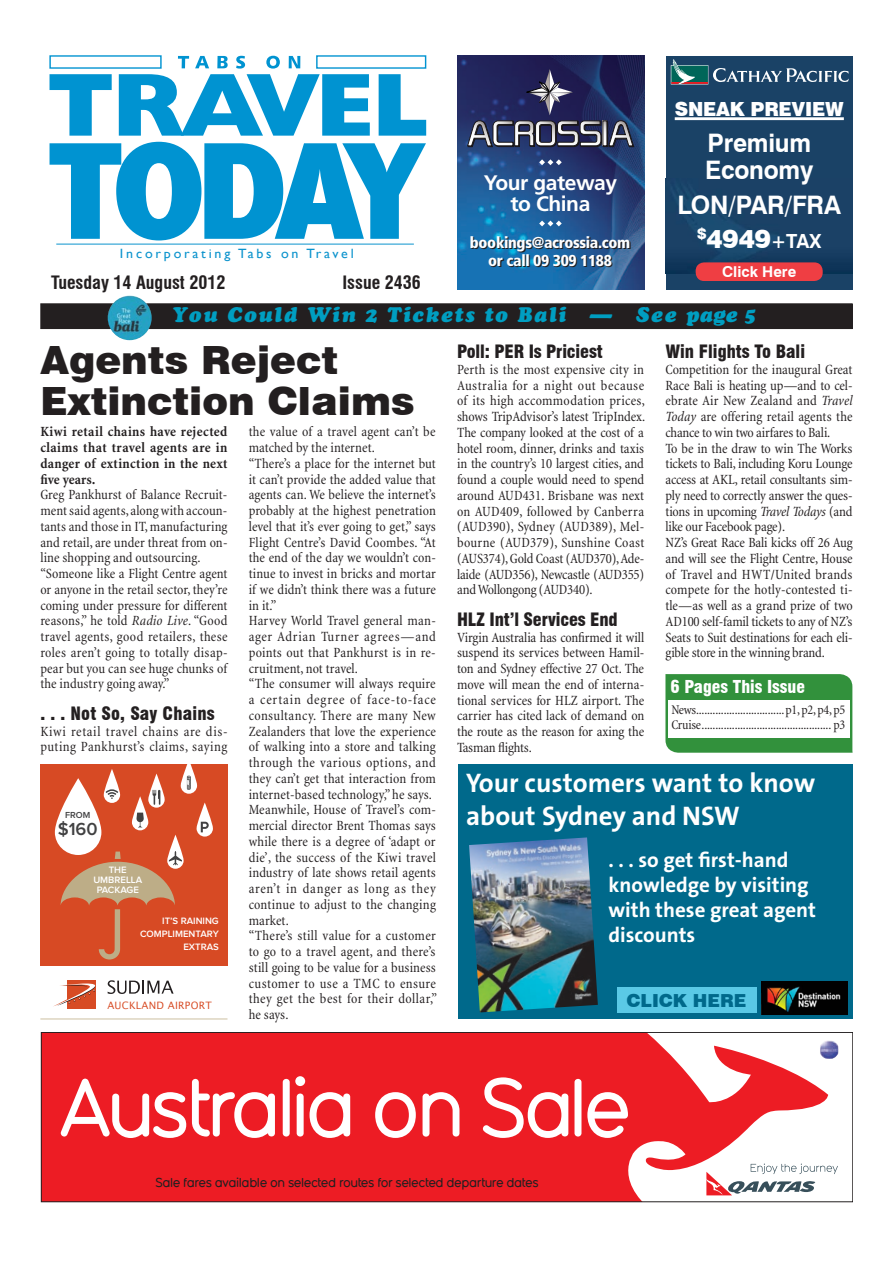
<style>
.page{position:relative;width:893px;height:1263px;background:#fff}
.page>*{position:absolute;margin:0;border:0;box-sizing:border-box;transform-origin:0 0}
.t1{font:500 81px "QF Spirit";letter-spacing:-.06em;color:#fff}
.t2{font:900 39px/40.5px "Swiss 721 BT";color:#231f20}
.t3{font:700 27px/32.4px "The Sans B7";color:#fff}
.t4{font:700 25.5px/27px "Swiss 721 BT";letter-spacing:-.01em;color:#fff}
.t5{font:700 21px/25.2px "The Sans B7";color:#fff}
.t6{font:italic 21px "Cooper Black Std";letter-spacing:.08em;color:#009ec1}
.t7{font:700 21px/21px "Frutiger";letter-spacing:-.02em;color:#fff;text-align:center}
.t8{font:900 19.5px "Swiss 721 BT";letter-spacing:-.01em;color:#fff}
.t9{font:600 18.15px "Proxima Nova";color:#414142}
.t10{font:900 condensed 18px "Swiss 721 BT";letter-spacing:-.01em;color:#231f20}
.t11{font:700 condensed 18px "Swiss 721 BT";color:#231f20}
.t12{font:900 condensed 18px "Swiss 721 BT";letter-spacing:.01em;color:#231f20}
.t13{font:900 18px "Swiss 721 BT";color:#00698b}
.t14{font:900 condensed 17.4px "Swiss 721 BT";color:#fff}
.t15{font:900 condensed 15.75px/18.8px "Frutiger";letter-spacing:-.02em;color:#fff;text-align:center}
.t16{font:700 15px "Swiss 721 BT";color:#fff}
.t17{font:condensed 14.25px/15.8px "Minion";letter-spacing:.005em;color:#231f20}
.t18{font:700 condensed 14.25px/15.8px "Minion";letter-spacing:.02em;color:#231f20;text-align:justify}
.t19{font:condensed 14.25px/15.8px "Minion";letter-spacing:.035em;color:#231f20}
.t20{font:condensed 13.5px/15px "Minion";letter-spacing:-.015em;color:#231f20}
.t21{font:13.5px "Gill Sans";letter-spacing:.2em;color:#0b93cd;scale:1.04 1}
.t22{font:500 12.75px "QF Spirit";letter-spacing:-.03em;color:#231f20}
.t23{font:10.2px "Lucida Sans";letter-spacing:.025em;color:#d74b24}
.t24{font:600 9.6px/9.6px "Proxima Nova";color:#fff;text-align:center}
.t25{font:600 9px "Proxima Nova";color:#414142}
.s1{font-weight:900}
.s2{font-size:19.5px}
.s3{font-style:italic}
</style>
<div class="page">
<hr style="left:56px;top:244px;width:358px;height:1px;background:#0b93cd">
<svg style="left:50px;top:142px;width:376px;height:98px"></svg>
<svg style="left:49px;top:55px;width:377px;height:81px"></svg>
<svg style="left:665px;top:674px;width:188px;height:79px;background:#379441"></svg>
<div style="left:668px;top:700px;width:182px;height:38px;background:#fff"></div>
<img style="left:457px;top:55px;width:187px;height:234px">
<svg style="left:539px;top:159px;width:23px;height:6px"></svg>
<svg style="left:539px;top:221px;width:23px;height:5px"></svg>
<svg style="left:467px;top:121px;width:167px;height:26px;background:#5e6378"></svg>
<svg style="left:526px;top:69px;width:47px;height:46px;background:#45436b"></svg>
<div style="left:458px;top:764px;width:395px;height:255px;background:#00698b"></div>
<div style="left:617px;top:987px;width:139px;height:26px;background:#5ac9e6"></div>
<img style="left:762px;top:981px;width:85px;height:34px">
<img style="left:469px;top:837px;width:129px;height:175px">
<div style="left:40px;top:764px;width:187px;height:201px;background:#d74a24"></div>
<svg style="left:55px;top:778px;width:46px;height:77px;fill:#fff"></svg>
<svg style="left:148px;top:773px;width:17px;height:35px"></svg>
<svg style="left:167px;top:835px;width:17px;height:34px"></svg>
<svg style="left:104px;top:769px;width:16px;height:34px"></svg>
<svg style="left:197px;top:802px;width:16px;height:34px"></svg>
<svg style="left:132px;top:796px;width:16px;height:34px"></svg>
<svg style="left:108px;top:980px;width:66px;height:14px"></svg>
<div style="left:67px;top:980px;width:29px;height:29px;background:#d74b24"></div>
<svg style="left:54px;top:983px;width:42px;height:23px"></svg>
<hr style="left:40px;top:1018px;width:187px;height:1px;background:#ccbfa0">
<svg style="left:153px;top:789px;width:7px;height:16px"></svg>
<svg style="left:61px;top:851px;width:121px;height:108px"></svg>
<svg style="left:106px;top:789px;width:12px;height:10px"></svg>
<svg style="left:201px;top:822px;width:8px;height:10px"></svg>
<svg style="left:137px;top:813px;width:7px;height:14px"></svg>
<svg style="left:181px;top:764px;width:16px;height:30px"></svg>
<svg style="left:43px;top:1034px;width:785px;height:166px;background:#ef373e"></svg>
<div style="left:41px;top:1032px;width:812px;height:170px;border:1px solid #231f20"></div>
<svg style="left:706px;top:1163px;width:132px;height:32px"></svg>
<img style="left:820px;top:1040px;width:18px;height:19px">
<div style="left:666px;top:56px;width:187px;height:234px;background:#1a4266"></div>
<img style="left:666px;top:188px;width:187px;height:86px">
<div style="left:696px;top:262px;width:127px;height:19px;background:#ef3e43;border-radius:9px"></div>
<svg style="left:671px;top:59px;width:178px;height:25px"></svg>
<hr style="left:675px;top:117px;width:169px;height:3px;background:#fff">
<div style="left:41px;top:304px;width:811px;height:25px;background:#231f20"></div>
<div style="left:40px;top:303px;width:813px;height:26px;border:1px solid #231f20"></div>
<img style="left:108px;top:295px;width:44px;height:45px;border-radius:22px">
<p class="t21" style="left:120px;top:246px;width:226px">Incorporating Tabs on Travel</p>
<p class="t11" style="left:51px;top:272px;width:176px">Tuesday 14 August 2012</p>
<p class="t11" style="left:342px;top:272px;width:80px">Issue 2436</p>
<h3 class="t7" style="left:484px;top:172px;width:135px">Your gateway to China</h3>
<p class="t15" style="left:470px;top:233px;width:162px">bookings@acrossia.com or call 09 309 1188</p>
<h3 class="t8" style="left:675px;top:98px;width:171px">SNEAK PREVIEW</h3>
<h3 class="t4" style="left:705px;top:129px;width:110px">Premium<br>Economy</h3>
<h3 class="t4" style="left:677px;top:188px;width:165px;line-height:33.5px;text-align:center">LON/PAR/FRA <sup>$</sup><span class="s1">4949</span><span class="s2">+TAX</span></h3>
<p class="t16" style="left:722px;top:262px;width:76px">Click Here</p>
<h3 class="t6" style="left:172px;top:301px;width:585px">You Could Win 2 Tickets to Bali — See page 5</h3>
<h2 class="t2" style="left:40px;top:340px;width:376px">Agents Reject<br>Extinction Claims</h2>
<p class="t17" style="left:249px;top:424px;width:190px">the value of a travel agent can’t be matched by the internet.<br>“There’s a place for the internet but it can’t provide the added value that agents can. We believe the internet’s probably at the highest penetration level that it’s ever going to get,” says<br>Flight Centre’s David Coombes. “At the end of the day we wouldn’t con&shy;tinue to invest in bricks and mortar if we didn’t think there was a future in it.”<br>Harvey World Travel general man&shy;ager Adrian Turner agrees—and points out that Pankhurst is in re&shy;cruitment, not travel.<br>“The consumer will always require a certain degree of face-to-face consultancy. There are many New<br>Zealanders that love the experience of walking into a store and talking through the various options, and they can’t get that interaction from internet-based technology,” he says.<br>Meanwhile, House of Travel’s com&shy;mercial director Brent Thomas says while there is a degree of ‘adapt or die’, the success of the Kiwi travel industry of late shows retail agents aren’t in danger as long as they continue to adjust to the changing market.<br>“There’s still value for a customer to go to a travel agent, and there’s still going to be value for a business customer to use a TMC to ensure they get the best for their dollar,” he says.</p>
<p class="t18" style="left:40px;top:424px;width:189px">Kiwi retail chains have rejected claims that travel agents are in danger of extinction in the next five years.</p>
<p class="t17" style="left:40px;top:487px;width:189px">Greg Pankhurst of Balance Recruit&shy;ment said agents, along with accoun&shy;tants and those in IT, manufacturing and retail, are under threat from on&shy;line shopping and outsourcing. “Someone like a Flight Centre agent or anyone in the retail sector, they’re coming under pressure for different reasons,” he told <span class="s3">Radio Live</span>. “Good travel agents, good retailers, these roles aren’t going to totally disap&shy;pear but you can see huge chunks of the industry going away.”</p>
<p class="t12" style="left:40px;top:703px;width:176px">. . . Not So, Say Chains</p>
<p class="t19" style="left:40px;top:724px;width:189px">Kiwi retail travel chains are dis&shy;puting Pankhurst’s claims, saying</p>
<p class="t25" style="left:65px;top:811px;width:27px">FROM</p>
<p class="t9" style="left:58px;top:821px;width:41px">$160</p>
<p class="t24" style="left:93px;top:866px;width:50px">THE<br>UMBRELLA<br>PACKAGE</p>
<p class="t24" style="left:140px;top:915px;width:80px;line-height:12.8px;text-align:right">IT’S RAINING<br>COMPLIMENTARY<br>EXTRAS</p>
<p class="t23" style="left:107px;top:999px;width:106px">AUCKLAND AIRPORT</p>
<p class="t10" style="left:457px;top:341px;width:147px">Poll: PER Is Priciest</p>
<p class="t17" style="left:457px;top:362px;width:190px;text-align:justify">Perth is the most expensive city in Australia for a night out because of its high accommodation prices, shows TripAdvisor’s latest TripIndex.<br>The company looked at the cost of a hotel room, dinner, drinks and taxis in the country’s 10 largest cities, and found a couple would need to spend around AUD431. Brisbane was next on AUD409, followed by Canberra (AUD390), Sydney (AUD389), Mel&shy;bourne (AUD379), Sunshine Coast (AUS374), Gold Coast (AUD370), Ade&shy;laide (AUD356), Newcastle (AUD355) and Wollongong (AUD340).</p>
<p class="t10" style="left:457px;top:609px;width:162px">HLZ Int’l Services End</p>
<p class="t17" style="left:457px;top:630px;width:189px;text-align:justify">Virgin Australia has confirmed it will suspend its services between Hamil&shy;ton and Sydney effective 27 Oct. The move will mean the end of interna&shy;tional services for HLZ airport. The carrier has cited lack of demand on the route as the reason for axing the Tasman flights.</p>
<p class="t10" style="left:665px;top:341px;width:141px">Win Flights To Bali</p>
<p class="t17" style="left:665px;top:362px;width:189px">Competition for the inaugural Great Race Bali is heating up—and to cel&shy;ebrate Air New Zealand and <span class="s3">Travel Today</span> are offering retail agents the chance to win two airfares to Bali.<br>To be in the draw to win The Works tickets to Bali, including Koru Lounge access at AKL, retail consultants sim&shy;ply need to correctly answer the ques&shy;tions in upcoming <span class="s3">Travel Todays</span> (and like our Facebook page).<br>NZ’s Great Race Bali kicks off 26 Aug and will see the Flight Centre, House of Travel and HWT/United brands compete for the hotly-contested ti&shy;tle—as well as a grand prize of two AD100 self-famil tickets to any of NZ’s Seats to Suit destinations for each eli&shy;gible store in the winning brand.</p>
<p class="t14" style="left:670px;top:676px;width:136px">6 Pages This Issue</p>
<p class="t20" style="left:671px;top:703px;width:176px">News................................p1, p2, p4, p5<br>Cruise............................................... p3</p>
<h3 class="t3" style="left:466px;top:768px;width:351px">Your customers want to know about Sydney and NSW</h3>
<h3 class="t5" style="left:608px;top:847px;width:209px">. . . so get first-hand knowledge by visiting with these great agent discounts</h3>
<p class="t13" style="left:626px;top:990px;width:121px">click here</p>
<h1 class="t1" style="left:59px;top:1053px;width:574px">Australia on Sale</h1>
<p class="t22" style="left:155px;top:1174px;width:385px">Sale fares available on selected routes for selected departure dates</p>
</div>
